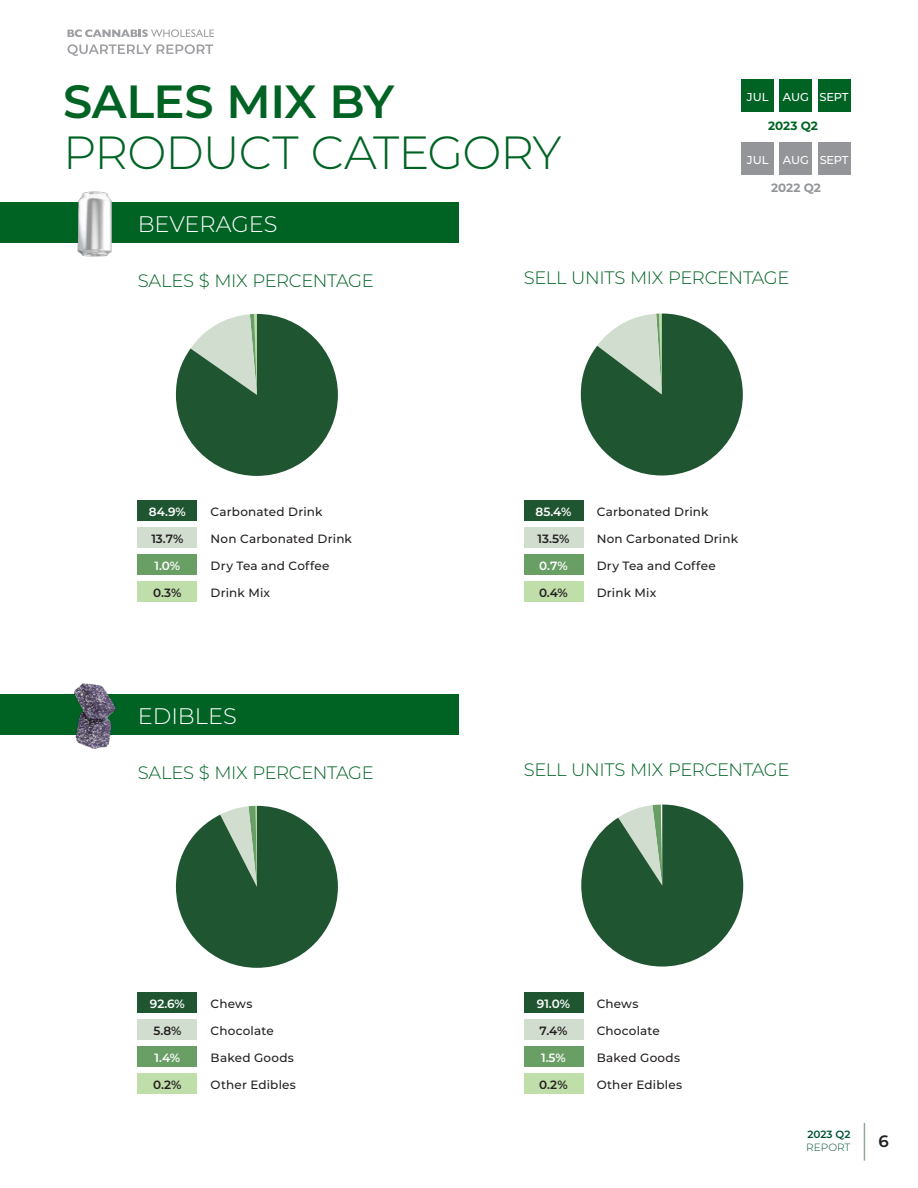
<style>
.page{position:relative;width:918px;height:1188px;background:#fff}
.page>*{position:absolute;margin:0;border:0;box-sizing:border-box;transform-origin:0 0}
.t1{font:300 46.5px "Montserrat";letter-spacing:-.02em;color:#006324}
.t2{font:600 46.5px "Montserrat";letter-spacing:-.01em;color:#006324}
.t3{font:300 22.5px "Montserrat";color:#fff}
.t4{font:300 18px "Montserrat";letter-spacing:-.02em;color:#006324}
.t5{font:600 16.5px "Montserrat";color:#231f20}
.t6{font:500 12px "Montserrat";letter-spacing:.015em;color:#231f20}
.t7{font:600 12px "Montserrat";color:#fff}
.t8{font:600 12px "Montserrat";color:#231f20}
.t9{font:700 12px "Montserrat";letter-spacing:-.005em;color:#006324}
.t10{font:700 12px "Montserrat";letter-spacing:-.005em;color:#939598}
.t11{font:500 11.4px "Montserrat";letter-spacing:-.015em;color:#fff}
.t12{font:600 10.5px "Montserrat";letter-spacing:-.005em;color:#005138}
.t13{font:300 10.5px "Montserrat";color:#005138}
</style>
<div class="page">
<svg style="left:68px;top:44px;width:145px;height:12px"></svg>
<svg style="left:68px;top:29px;width:146px;height:8px"></svg>
<hr style="left:864px;top:1123px;width:1px;height:38px;background:#8daa98">
<div style="left:741px;top:79px;width:33px;height:33px;background:#006324"></div>
<div style="left:741px;top:142px;width:33px;height:33px;background:#939598"></div>
<div style="left:779px;top:79px;width:33px;height:33px;background:#006324"></div>
<div style="left:779px;top:142px;width:33px;height:33px;background:#939598"></div>
<div style="left:818px;top:79px;width:32px;height:33px;background:#006324"></div>
<div style="left:818px;top:142px;width:33px;height:33px;background:#939598"></div>
<div style="left:0;top:202px;width:459px;height:41px;background:#006324"></div>
<div style="left:0;top:694px;width:459px;height:41px;background:#006324"></div>
<img style="left:77px;top:191px;width:35px;height:66px">
<div style="left:138px;top:500px;width:59px;height:21px;background:#205532"></div>
<div style="left:138px;top:527px;width:59px;height:21px;background:#d1ddcf"></div>
<div style="left:138px;top:554px;width:59px;height:21px;background:#699e64"></div>
<div style="left:138px;top:581px;width:59px;height:21px;background:#c0deaa"></div>
<div style="left:524px;top:500px;width:59px;height:21px;background:#205532"></div>
<div style="left:524px;top:527px;width:59px;height:21px;background:#d1ddcf"></div>
<div style="left:524px;top:554px;width:59px;height:21px;background:#699e64"></div>
<div style="left:524px;top:581px;width:59px;height:21px;background:#c0deaa"></div>
<img style="left:74px;top:683px;width:42px;height:66px">
<div style="left:138px;top:992px;width:59px;height:20px;background:#205532"></div>
<div style="left:138px;top:1019px;width:59px;height:20px;background:#d1ddcf"></div>
<div style="left:138px;top:1046px;width:59px;height:20px;background:#699e64"></div>
<div style="left:138px;top:1073px;width:59px;height:20px;background:#c0deaa"></div>
<div style="left:524px;top:992px;width:59px;height:20px;background:#205532"></div>
<div style="left:524px;top:1019px;width:59px;height:20px;background:#d1ddcf"></div>
<div style="left:524px;top:1046px;width:59px;height:20px;background:#699e64"></div>
<div style="left:524px;top:1073px;width:59px;height:20px;background:#c0deaa"></div>
<svg style="left:176px;top:314px;width:162px;height:162px"></svg>
<svg style="left:581px;top:314px;width:162px;height:162px"></svg>
<svg style="left:176px;top:806px;width:162px;height:162px"></svg>
<svg style="left:581px;top:805px;width:162px;height:162px"></svg>
<p class="t2" style="left:63px;top:69px;width:333px">SALES MIX BY</p>
<p class="t1" style="left:63px;top:121px;width:500px">PRODUCT CATEGORY</p>
<p class="t3" style="left:138px;top:209px;width:141px">BEVERAGES</p>
<p class="t11" style="left:747px;top:89px;width:23px">JUL</p>
<p class="t11" style="left:783px;top:89px;width:28px">AUG</p>
<p class="t11" style="left:820px;top:89px;width:30px">SEPT</p>
<p class="t9" style="left:768px;top:117px;width:51px">2023 Q2</p>
<p class="t11" style="left:747px;top:152px;width:23px">JUL</p>
<p class="t11" style="left:783px;top:152px;width:28px">AUG</p>
<p class="t11" style="left:820px;top:152px;width:30px">SEPT</p>
<p class="t10" style="left:771px;top:179px;width:51px">2022 Q2</p>
<p class="t4" style="left:138px;top:268px;width:238px">SALES $ MIX PERCENTAGE</p>
<p class="t4" style="left:524px;top:266px;width:267px">SELL UNITS MIX PERCENTAGE</p>
<p class="t7" style="left:149px;top:503px;width:38px">84.9%</p>
<p class="t6" style="left:211px;top:504px;width:113px">Carbonated Drink</p>
<p class="t8" style="left:151px;top:530px;width:33px">13.7%</p>
<p class="t6" style="left:211px;top:531px;width:143px">Non Carbonated Drink</p>
<p class="t7" style="left:155px;top:557px;width:27px">1.0%</p>
<p class="t6" style="left:211px;top:558px;width:120px">Dry Tea and Coffee</p>
<p class="t8" style="left:153px;top:584px;width:30px">0.3%</p>
<p class="t6" style="left:211px;top:585px;width:61px">Drink Mix</p>
<p class="t7" style="left:536px;top:503px;width:37px">85.4%</p>
<p class="t6" style="left:597px;top:504px;width:113px">Carbonated Drink</p>
<p class="t8" style="left:538px;top:530px;width:33px">13.5%</p>
<p class="t6" style="left:597px;top:531px;width:143px">Non Carbonated Drink</p>
<p class="t7" style="left:539px;top:557px;width:30px">0.7%</p>
<p class="t6" style="left:597px;top:558px;width:120px">Dry Tea and Coffee</p>
<p class="t8" style="left:539px;top:584px;width:30px">0.4%</p>
<p class="t6" style="left:597px;top:585px;width:61px">Drink Mix</p>
<p class="t3" style="left:138px;top:701px;width:101px">EDIBLES</p>
<p class="t4" style="left:138px;top:760px;width:238px">SALES $ MIX PERCENTAGE</p>
<p class="t4" style="left:524px;top:757px;width:267px">SELL UNITS MIX PERCENTAGE</p>
<p class="t7" style="left:150px;top:995px;width:36px">92.6%</p>
<p class="t6" style="left:211px;top:995px;width:43px">Chews</p>
<p class="t8" style="left:153px;top:1022px;width:30px">5.8%</p>
<p class="t6" style="left:211px;top:1022px;width:65px">Chocolate</p>
<p class="t7" style="left:155px;top:1049px;width:27px">1.4%</p>
<p class="t6" style="left:211px;top:1049px;width:85px">Baked Goods</p>
<p class="t8" style="left:153px;top:1076px;width:30px">0.2%</p>
<p class="t6" style="left:211px;top:1076px;width:87px">Other Edibles</p>
<p class="t7" style="left:537px;top:995px;width:35px">91.0%</p>
<p class="t6" style="left:597px;top:995px;width:43px">Chews</p>
<p class="t8" style="left:540px;top:1022px;width:29px">7.4%</p>
<p class="t6" style="left:597px;top:1022px;width:65px">Chocolate</p>
<p class="t7" style="left:541px;top:1049px;width:26px">1.5%</p>
<p class="t6" style="left:597px;top:1049px;width:85px">Baked Goods</p>
<p class="t8" style="left:539px;top:1076px;width:30px">0.2%</p>
<p class="t6" style="left:597px;top:1076px;width:87px">Other Edibles</p>
<p class="t12" style="left:807px;top:1127px;width:45px">2023 Q2</p>
<p class="t13" style="left:806px;top:1140px;width:46px">REPORT</p>
<h3 class="t5" style="left:878px;top:1129px;width:12px">6</h3>
</div>
